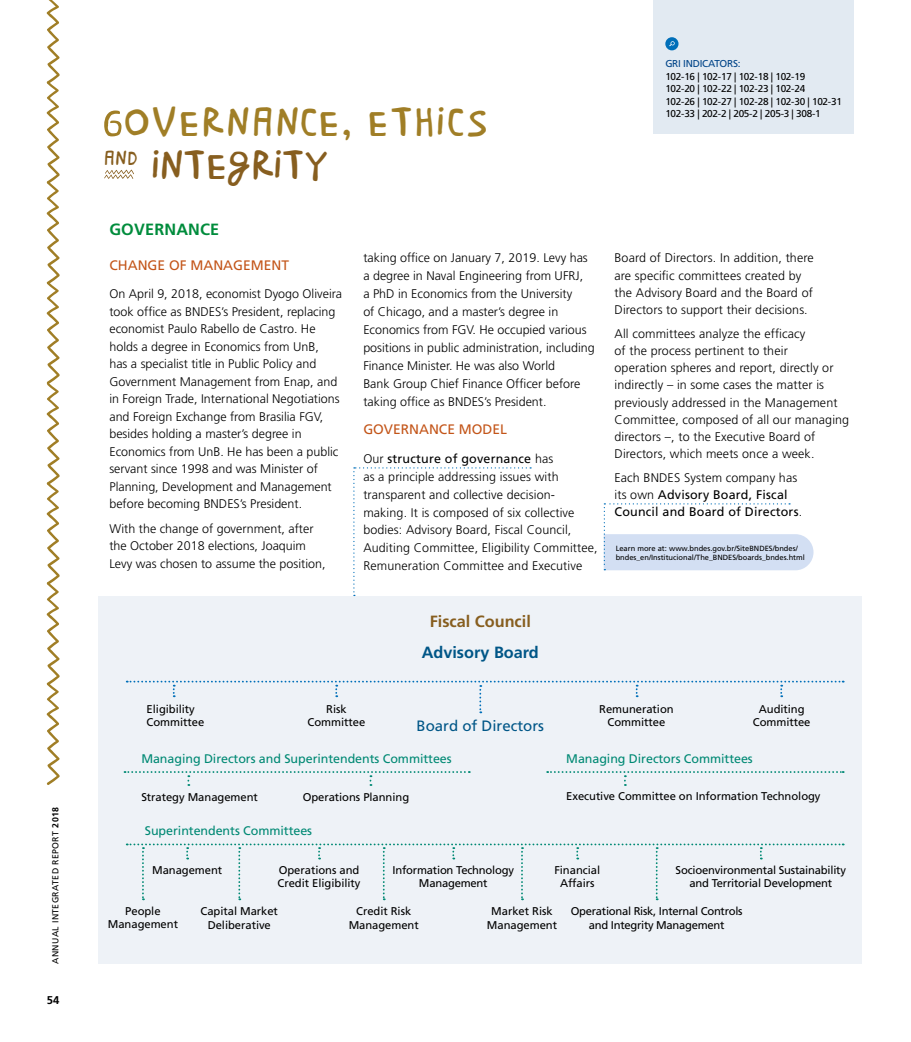
<style>
.page{position:relative;width:911px;height:1042px;background:#fff}
.page>*{position:absolute;margin:0;border:0;box-sizing:border-box;transform-origin:0 0}
.t1{font:45px/42.5px "Brasilero";letter-spacing:.04em;color:#a07e26}
.t2{font:700 16.25px "Frutiger";color:#005687}
.t3{font:700 16.25px "Frutiger";color:#875e1f}
.t4{font:700 16.25px "Frutiger";letter-spacing:.01em;color:#008c3c}
.t5{font:15px "Frutiger";color:#005687}
.t6{font:13.75px "Frutiger";color:#c35519}
.t7{font:300 12.5px/17.5px "Frutiger";color:#000}
.t8{font:12.5px "Frutiger";letter-spacing:-.005em;color:#008974}
.t9{font:12.5px/17.1px "Frutiger";letter-spacing:.015em;color:#000}
.t10{font:11.25px/13.4px "Frutiger";letter-spacing:-.005em;color:#000;text-align:center}
.t11{font:11.25px/13.4px "Frutiger";letter-spacing:-.025em;color:#000;text-align:center}
.t12{font:700 11.25px "Frutiger";color:#000}
.t13{font:10px/12.5px "Frutiger";letter-spacing:-.025em;color:#000}
.t14{font:10px "Frutiger";letter-spacing:-.025em;color:#048}
.t15{font:8.75px "Frutiger";letter-spacing:.04em;color:#000}
.t16{font:7.5px/9.4px "Frutiger";color:#000}
.s1{font-weight:700}
.s2{color:#875e1f}
.s3{font-weight:400}
.s4{font-weight:300}
</style>
<div class="page">
<svg style="left:46px;top:0;width:14px;height:785px"></svg>
<div style="left:99px;top:596px;width:763px;height:368px;background:#eef2f7"></div>
<svg style="left:104px;top:170px;width:30px;height:9px"></svg>
<svg style="left:124px;top:771px;width:346px;height:15px"></svg>
<svg style="left:547px;top:771px;width:296px;height:15px"></svg>
<svg style="left:127px;top:681px;width:716px;height:32px"></svg>
<svg style="left:603px;top:503px;width:210px;height:67px"></svg>
<svg style="left:353px;top:467px;width:178px;height:129px"></svg>
<div style="left:653px;top:0;width:201px;height:133px;background:#e2eaf2"></div>
<div style="left:665px;top:37px;width:13px;height:13px;background:#006fb9;border-radius:50%"></div>
<svg style="left:669px;top:41px;width:5px;height:5px"></svg>
<svg style="left:127px;top:843px;width:716px;height:57px"></svg>
<svg style="left:104px;top:110px;width:17px;height:26px"></svg>
<p class="t15" style="left:50px;top:964px;width:158px;rotate:-90deg">ANNUAL INTEGRATED REPORT <span class="s1">2018</span></p>
<p class="t12" style="left:47px;top:993px;width:14px">54</p>
<h1 class="t1" style="left:104px;top:100px;width:385px;text-indent:19px">OVERNANCE, ETHICS<br><sup>AND</sup> <span class="s2">INTEGRITY</span></h1>
<h2 class="t4" style="left:109px;top:220px;width:111px">GOVERNANCE</h2>
<p class="t6" style="left:109px;top:257px;width:181px">CHANGE OF MANAGEMENT</p>
<p class="t7" style="left:109px;top:285px;width:234px">On April 9, 2018, economist Dyogo Oliveira took office as BNDES’s President, replacing economist Paulo Rabello de Castro. He holds a degree in Economics from UnB,<br>has a specialist title in Public Policy and Government Management from Enap, and in Foreign Trade, International Negotiations and Foreign Exchange from Brasilia FGV, besides holding a master’s degree in Economics from UnB. He has been a public servant since 1998 and was Minister of Planning, Development and Management before becoming BNDES’s President.</p>
<p class="t7" style="left:109px;top:520px;width:218px">With the change of government, after the October 2018 elections, Joaquim<br>Levy was chosen to assume the position,</p>
<p class="t7" style="left:363px;top:249px;width:233px;line-height:17.9px">taking office on January 7, 2019. Levy has a degree in Naval Engineering from UFRJ,<br>a PhD in Economics from the University<br>of Chicago, and a master’s degree in Economics from FGV. He occupied various positions in public administration, including Finance Minister. He was also World<br>Bank Group Chief Finance Officer before taking office as BNDES’s President.</p>
<p class="t6" style="left:363px;top:421px;width:145px">GOVERNANCE MODEL</p>
<p class="t7" style="left:363px;top:450px;width:236px;line-height:17.9px">Our <span class="s3">structure of governance</span> has<br>as a principle addressing issues with transparent and collective decision&shy;making. It is composed of six collective bodies: Advisory Board, Fiscal Council, Auditing Committee, Eligibility Committee, Remuneration Committee and Executive</p>
<h2 class="t3" style="left:430px;top:612px;width:103px">Fiscal Council</h2>
<h2 class="t2" style="left:422px;top:642px;width:119px">Advisory Board</h2>
<p class="t14" style="left:665px;top:58px;width:77px">GRI INDICATORS:</p>
<p class="t13" style="left:665px;top:70px;width:178px">102-16 | 102-17 | 102-18 | 102-19<br>102-20 | 102-22 | 102-23 | 102-24<br>102-26 | 102-27 | 102-28 | 102-30 | 102-31<br>102-33 | 202-2 | 205-2 | 205-3 | 308-1</p>
<p class="t7" style="left:614px;top:250px;width:201px;line-height:17.1px">Board of Directors. In addition, there are specific committees created by the Advisory Board and the Board of Directors to support their decisions.</p>
<p class="t7" style="left:614px;top:325px;width:236px;line-height:17.1px">All committees analyze the efficacy<br>of the process pertinent to their<br>operation spheres and report, directly or indirectly – in some cases the matter is previously addressed in the Management Committee, composed of all our managing directors –, to the Executive Board of Directors, which meets once a week.</p>
<p class="t9" style="left:614px;top:469px;width:189px"><span class="s4">Each BNDES System company has its own</span> Advisory Board, Fiscal<br>Council and Board of Directors<span class="s4">.</span></p>
<p class="t16" style="left:615px;top:544px;width:191px">Learn more at: www.bndes.gov.br/SiteBNDES/bndes/ bndes_en/Institucional/The_BNDES/boards_bndes.html</p>
<p class="t10" style="left:147px;top:702px;width:59px;text-align:left">Eligibility<br>Committee</p>
<p class="t10" style="left:307px;top:702px;width:59px">Risk<br>Committee</p>
<p class="t5" style="left:416px;top:717px;width:129px">Board of Directors</p>
<p class="t10" style="left:599px;top:702px;width:76px">Remuneration<br>Committee</p>
<p class="t10" style="left:753px;top:702px;width:59px">Auditing<br>Committee</p>
<p class="t8" style="left:141px;top:751px;width:312px">Managing Directors and Superintendents Committees</p>
<p class="t8" style="left:566px;top:751px;width:188px">Managing Directors Committees</p>
<p class="t10" style="left:141px;top:790px;width:118px">Strategy Management</p>
<p class="t10" style="left:303px;top:790px;width:108px">Operations Planning</p>
<p class="t10" style="left:566px;top:789px;width:256px">Executive Committee on Information Technology</p>
<p class="t8" style="left:145px;top:823px;width:169px">Superintendents Committees</p>
<p class="t10" style="left:392px;top:863px;width:123px">Information Technology<br>Management</p>
<p class="t10" style="left:487px;top:905px;width:72px">Market Risk<br>Management</p>
<p class="t11" style="left:571px;top:905px;width:173px">Operational Risk, Internal Controls and Integrity Management</p>
<p class="t10" style="left:278px;top:863px;width:84px;text-align:left">Operations and<br>Credit Eligibility</p>
<p class="t10" style="left:554px;top:863px;width:47px">Financial<br>Affairs</p>
<p class="t10" style="left:675px;top:863px;width:172px">Socioenvironmental Sustainability and Territorial Development</p>
<p class="t10" style="left:152px;top:863px;width:72px">Management</p>
<p class="t10" style="left:108px;top:904px;width:72px">People<br>Management</p>
<p class="t10" style="left:201px;top:905px;width:79px">Capital Market<br>Deliberative</p>
<p class="t10" style="left:349px;top:905px;width:72px">Credit Risk<br>Management</p>
</div>
